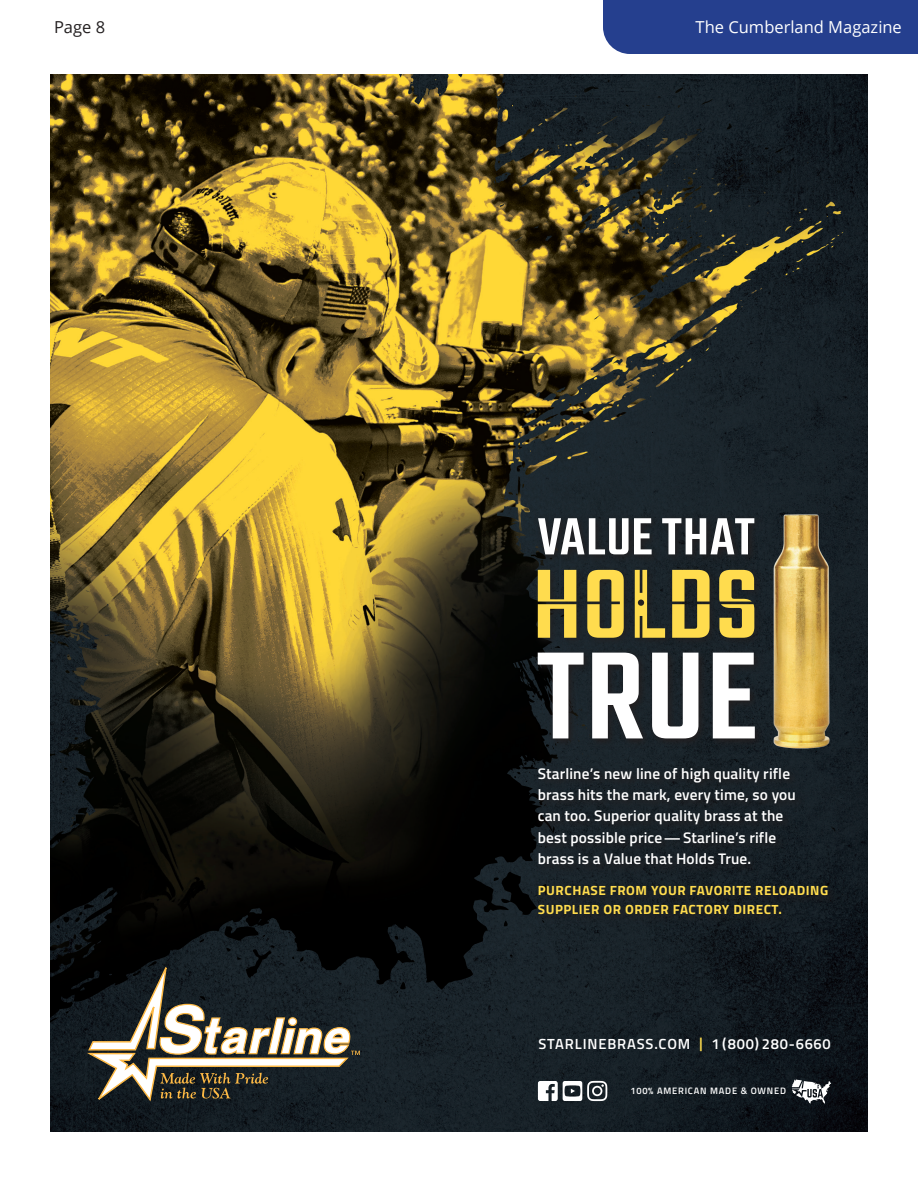
<style>
.page{position:relative;width:918px;height:1188px;background:#fff}
.page>*{position:absolute;margin:0;border:0;box-sizing:border-box;transform-origin:0 0}
.t1{font:16.5px "Open Sans";color:#fff}
.t2{font:16.5px "Open Sans";color:#231f20}
.t3{font:600 15.3px/21.3px "Titillium";letter-spacing:.01em;color:#fff}
.t4{font:600 14.7px "Titillium";letter-spacing:.055em;color:#fff}
.t5{font:700 13.35px/18.6px "Titillium";letter-spacing:.04em;color:#ffdc4e}
.t6{font:600 9.3px "Titillium";letter-spacing:.085em;color:#fff}
.s1{color:#ffdc4e}
</style>
<div class="page">
<div style="left:603px;top:0;width:315px;height:54px;background:#253f8e"></div>
<img style="left:51px;top:75px;width:816px;height:1056px">
<svg style="left:792px;top:1080px;width:39px;height:24px"></svg>
<svg style="left:533px;top:648px;width:229px;height:100px;background:#1e2429"></svg>
<svg style="left:538px;top:653px;width:217px;height:85px"></svg>
<svg style="left:534px;top:514px;width:228px;height:50px;background:#1d252a"></svg>
<svg style="left:538px;top:518px;width:216px;height:36px"></svg>
<div style="left:536px;top:765px;width:303px;height:159px;background:#192026"></div>
<svg style="left:538px;top:1081px;width:69px;height:20px"></svg>
<div style="left:533px;top:565px;width:231px;height:83px;background:#231f20;opacity:.75"></div>
<svg style="left:538px;top:570px;width:38px;height:68px;background:#ae9a40"></svg>
<svg style="left:672px;top:570px;width:38px;height:68px;background:#b9a341"></svg>
<svg style="left:587px;top:570px;width:37px;height:68px;background:#bba442"></svg>
<svg style="left:719px;top:570px;width:35px;height:68px;background:#ac983f"></svg>
<img style="left:762px;top:509px;width:88px;height:242px">
<svg style="left:87px;top:967px;width:273px;height:134px;background:#51514b"></svg>
<svg style="left:635px;top:570px;width:30px;height:68px;background:#786e37"></svg>
<p class="t2" style="left:54px;top:16px;width:53px">Page 8</p>
<p class="t1" style="left:696px;top:16px;width:208px">The Cumberland Magazine</p>
<p class="t3" style="left:538px;top:762px;width:260px">Starline’s new line of high quality rifle brass hits the mark, every time, so you can too. Superior quality brass at the best possible price— Starline’s rifle brass is a Value that Holds True.</p>
<p class="t5" style="left:538px;top:880px;width:292px">PURCHASE FROM YOUR FAVORITE RELOADING<br>SUPPLIER OR ORDER FACTORY DIRECT.</p>
<p class="t4" style="left:538px;top:1033px;width:294px">STARLINEBRASS.COM <span class="s1">|</span> 1 (800) 280-6660</p>
<p class="t6" style="left:631px;top:1083px;width:157px">100% AMERICAN MADE &amp; OWNED</p>
</div>
